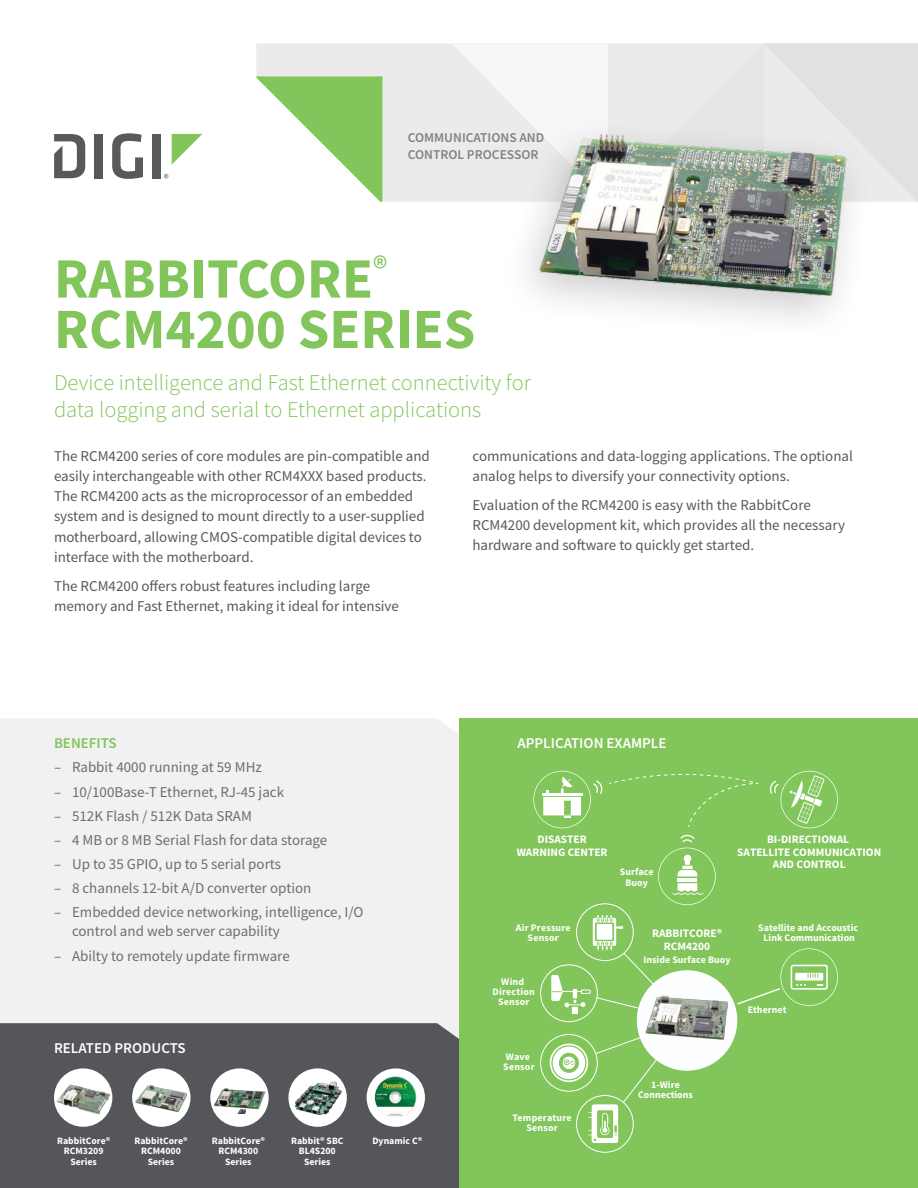
<style>
.page{position:relative;width:918px;height:1188px;background:#fff}
.page>*{position:absolute;margin:0;border:0;box-sizing:border-box;transform-origin:0 0}
.t1{font:700 57px/50.4px "Source Sans Pro";color:#82c55b}
.Product_Description{font:300 22.5px/27px "Source Sans Pro";color:#82c55b}
.Body_Copy{font:15px/20.2px "Source Sans Pro";color:#58595b}
.Bullets{font:15px/19.5px "Source Sans Pro";color:#6d6e71}
.t2{font:600 15px "Source Sans Pro";color:#fff}
.t3{font:600 15px "Source Sans Pro";color:#82c55b}
.t4{font:600 13.5px/16.5px "Source Sans Pro";color:#808285}
.t5{font:700 11.4px/12.9px "Source Sans Pro";color:#fff;text-align:center}
.t6{font:700 10.05px/10.6px "Source Sans Pro";color:#fff;text-align:center}
.t7{font:700 10.05px/10.1px "Source Sans Pro";letter-spacing:.02em;color:#fff;text-align:center}
.t8{font:700 9.75px/10.5px "Source Sans Pro";color:#fff;text-align:center}
</style>
<div class="page">
<div style="left:95px;top:134px;width:8px;height:44px;background:#58595b"></div>
<svg style="left:112px;top:133px;width:31px;height:46px"></svg>
<div style="left:152px;top:134px;width:9px;height:44px;background:#58595b"></div>
<svg style="left:172px;top:134px;width:30px;height:30px"></svg>
<svg style="left:54px;top:134px;width:31px;height:44px"></svg>
<svg style="left:164px;top:174px;width:4px;height:4px"></svg>
<div style="left:459px;top:718px;width:459px;height:470px;background:#82c55b"></div>
<div style="left:0;top:719px;width:459px;height:304px;background:#f1f1f2"></div>
<div style="left:0;top:1023px;width:459px;height:165px;background:#55565a"></div>
<div style="left:256px;top:44px;width:195px;height:158px;background:#ebebeb"></div>
<svg style="left:256px;top:76px;width:126px;height:126px"></svg>
<svg style="left:451px;top:43px;width:467px;height:159px"></svg>
<div style="left:54px;top:1068px;width:58px;height:59px;background:#fff;border-radius:50%"></div>
<img style="left:56px;top:1083px;width:55px;height:32px">
<div style="left:210px;top:1068px;width:59px;height:59px;background:#fff;border-radius:50%"></div>
<img style="left:214px;top:1088px;width:52px;height:26px">
<div style="left:367px;top:1068px;width:58px;height:59px;background:#fff;border-radius:50%"></div>
<div style="left:132px;top:1068px;width:59px;height:59px;background:#fff;border-radius:50%"></div>
<img style="left:135px;top:1084px;width:52px;height:28px">
<div style="left:288px;top:1068px;width:59px;height:59px;background:#fff;border-radius:50%"></div>
<img style="left:294px;top:1082px;width:48px;height:33px">
<svg style="left:533px;top:771px;width:69px;height:57px"></svg>
<svg style="left:770px;top:771px;width:68px;height:57px"></svg>
<svg style="left:609px;top:774px;width:150px;height:53px"></svg>
<svg style="left:658px;top:835px;width:58px;height:70px"></svg>
<svg style="left:737px;top:948px;width:101px;height:58px"></svg>
<svg style="left:547px;top:915px;width:133px;height:228px"></svg>
<div style="left:637px;top:970px;width:100px;height:101px;background:#fdfeff;border-radius:50%"></div>
<img style="left:645px;top:996px;width:82px;height:44px">
<img style="left:491px;top:82px;width:411px;height:237px">
<img style="left:374px;top:1076px;width:44px;height:42px">
<p class="t4" style="left:408px;top:129px;width:138px">COMMUNICATIONS AND<br>CONTROL PROCESSOR</p>
<p class="t1" style="left:54px;top:256px;width:423px">RABBITCORE<sup>®<br></sup>RCM4200 SERIES</p>
<p class="Product_Description" style="left:54px;top:369px;width:478px">Device intelligence and Fast Ethernet connectivity for data logging and serial to Ethernet applications</p>
<p class="Body_Copy" style="left:54px;top:445px;width:377px">The RCM4200 series of core modules are pin-compatible and easily interchangeable with other RCM4XXX based products.<br>The RCM4200 acts as the microprocessor of an embedded system and is designed to mount directly to a user-supplied motherboard, allowing CMOS-compatible digital devices to interface with the motherboard.</p>
<p class="Body_Copy" style="left:54px;top:576px;width:347px">The RCM4200 offers robust features including large memory and Fast Ethernet, making it ideal for intensive</p>
<p class="Body_Copy" style="left:472px;top:445px;width:382px">communications and data-logging applications. The optional analog helps to diversify your connectivity options.</p>
<p class="Body_Copy" style="left:472px;top:495px;width:374px">Evaluation of the RCM4200 is easy with the RabbitCore<br>RCM4200 development kit, which provides all the necessary hardware and software to quickly get started.</p>
<p class="t3" style="left:54px;top:734px;width:64px">BENEFITS</p>
<p class="t2" style="left:518px;top:734px;width:151px">APPLICATION EXAMPLE</p>
<p class="Bullets" style="left:54px;top:758px;width:209px">– Rabbit 4000 running at 59 MHz</p>
<p class="Bullets" style="left:54px;top:782px;width:232px">– 10/100Base-T Ethernet, RJ-45 jack</p>
<p class="Bullets" style="left:54px;top:806px;width:200px">– 512K Flash / 512K Data SRAM</p>
<p class="Bullets" style="left:54px;top:830px;width:275px">– 4 MB or 8 MB Serial Flash for data storage</p>
<p class="Bullets" style="left:54px;top:854px;width:229px">– Up to 35 GPIO, up to 5 serial ports</p>
<p class="Bullets" style="left:54px;top:878px;width:259px">– 8 channels 12-bit A/D converter option</p>
<p class="Bullets" style="left:72px;top:902px;width:293px;text-indent:-18px">– Embedded device networking, intelligence, I/O control and web server capability</p>
<p class="Bullets" style="left:54px;top:946px;width:237px">– Abilty to remotely update firmware</p>
<p class="t5" style="left:737px;top:833px;width:146px">BI-DIRECTIONAL<br>SATELLITE COMMUNICATION<br>AND CONTROL</p>
<p class="t5" style="left:517px;top:833px;width:92px">DISASTER<br>WARNING CENTER</p>
<p class="t6" style="left:620px;top:867px;width:35px">Surface<br>Buoy</p>
<p class="t6" style="left:758px;top:923px;width:102px">Satellite and Accoustic<br>Link Communication</p>
<p class="t7" style="left:516px;top:923px;width:57px">Air Pressure<br>Sensor</p>
<p class="t5" style="left:652px;top:927px;width:71px">RABBITCORE®<br>RCM4200</p>
<p class="t6" style="left:644px;top:954px;width:89px">Inside Surface Buoy</p>
<p class="t2" style="left:54px;top:1038px;width:133px">RELATED PRODUCTS</p>
<p class="t8" style="left:57px;top:1135px;width:54px">RabbitCore®<br>RCM3209<br>Series</p>
<p class="t8" style="left:212px;top:1135px;width:54px">RabbitCore®<br>RCM4300</p>
<p class="t8" style="left:135px;top:1135px;width:54px">RabbitCore®</p>
<p class="t8" style="left:372px;top:1135px;width:51px">Dynamic C®</p>
<p class="t8" style="left:141px;top:1146px;width:41px">RCM4000<br>Series</p>
<p class="t8" style="left:291px;top:1135px;width:54px">Rabbit® SBC<br>BL4S200<br>Series</p>
<p class="t8" style="left:225px;top:1156px;width:28px">Series</p>
<p class="t7" style="left:493px;top:978px;width:44px">Wind<br>Direction<br>Sensor</p>
<p class="t7" style="left:503px;top:1052px;width:33px;text-align:left">Wave<br>Sensor</p>
<p class="t7" style="left:512px;top:1113px;width:61px">Temperature<br>Sensor</p>
<p class="t6" style="left:638px;top:1079px;width:56px">1-Wire<br>Connections</p>
<p class="t6" style="left:748px;top:1005px;width:40px">Ethernet</p>
</div>
